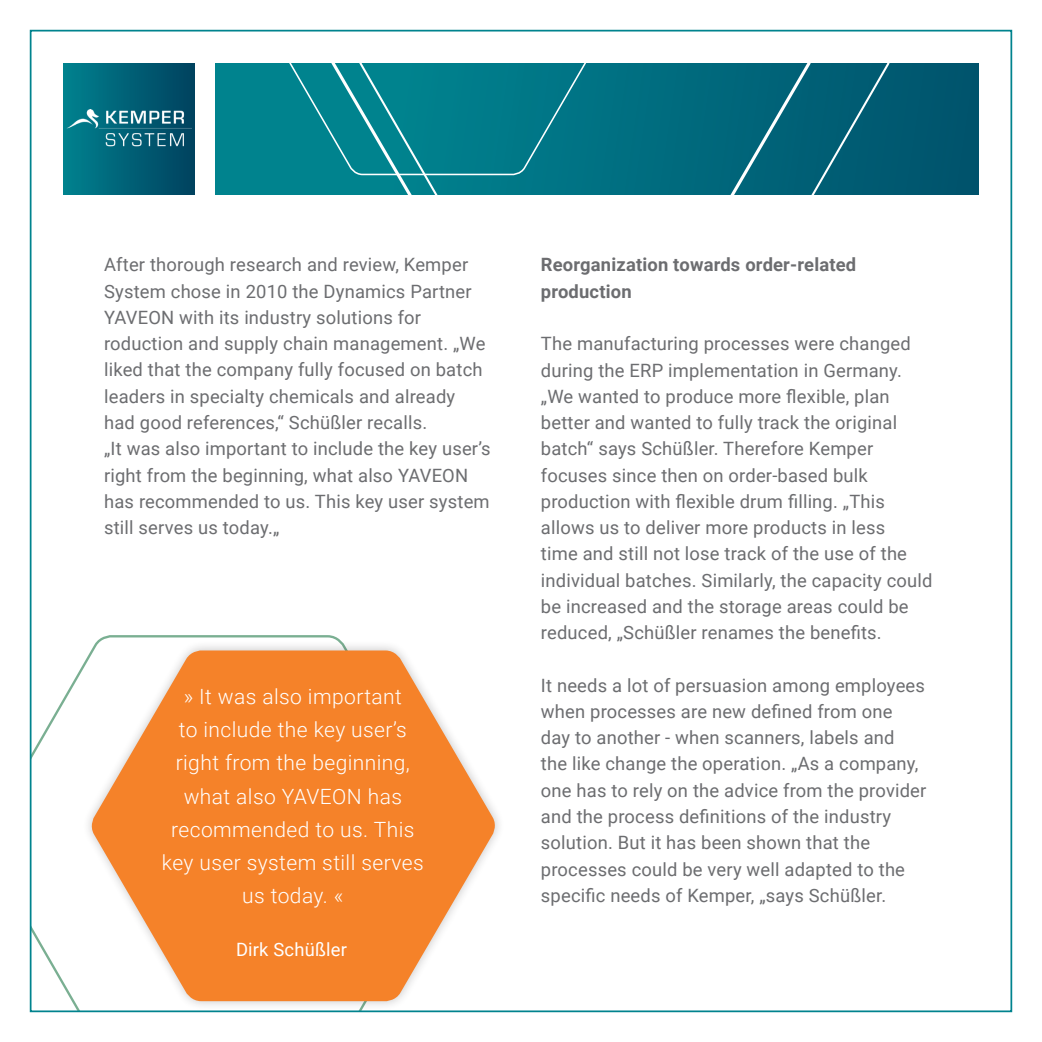
<style>
.page{position:relative;width:1042px;height:1042px;background:#fff}
.page>*{position:absolute;margin:0;border:0;box-sizing:border-box;transform-origin:0 0}
.t1{font:300 21px/33.2px "Roboto";letter-spacing:.02em;color:#fff;text-align:center}
.t2{font:18.38px/26.2px "Roboto";letter-spacing:.01em;color:#6c6d70}
.t3{font:700 18.38px/26.2px "Roboto";letter-spacing:.01em;color:#6c6d70}
.t4{font:18.38px "Roboto";letter-spacing:.01em;color:#fff}
</style>
<div class="page">
<svg style="left:215px;top:63px;width:764px;height:131px;background:#00697c"></svg>
<svg style="left:355px;top:29px;width:539px;height:166px"></svg>
<svg style="left:271px;top:29px;width:333px;height:147px"></svg>
<div style="left:63px;top:63px;width:132px;height:132px;background:linear-gradient(to right,#00828f,#00415f)"></div>
<svg style="left:33px;top:635px;width:307px;height:374px"></svg>
<div style="left:82px;top:640px;width:423px;height:371px;background:#231f20;opacity:.25"></div>
<svg style="left:89px;top:650px;width:409px;height:351px;fill:#f58229"></svg>
<img style="left:66px;top:110px;width:126px;height:38px">
<p class="t2" style="left:104px;top:251px;width:388px">After thorough research and review, Kemper System chose in 2010 the Dynamics Partner YAVEON with its industry solutions for roduction and supply chain management. „We liked that the company fully focused on batch leaders in specialty chemicals and already<br>had good references,“ Schüßler recalls.<br>„It was also important to include the key user’s right from the beginning, what also YAVEON has recommended to us. This key user system still serves us today.„</p>
<p class="t3" style="left:541px;top:251px;width:317px">Reorganization towards order-related production</p>
<p class="t2" style="left:541px;top:330px;width:393px">The manufacturing processes were changed during the ERP implementation in Germany. „We wanted to produce more flexible, plan better and wanted to fully track the original batch“ says Schüßler. Therefore Kemper focuses since then on order-based bulk production with flexible drum filling. „This allows us to deliver more products in less<br>time and still not lose track of the use of the individual batches. Similarly, the capacity could be increased and the storage areas could be reduced, „Schüßler renames the benefits.</p>
<p class="t2" style="left:541px;top:671px;width:387px">It needs a lot of persuasion among employees when processes are new defined from one day to another - when scanners, labels and<br>the like change the operation. „As a company, one has to rely on the advice from the provider and the process definitions of the industry solution. But it has been shown that the processes could be very well adapted to the specific needs of Kemper, „says Schüßler.</p>
<p class="t1" style="left:162px;top:679px;width:263px">» It was also important<br>to include the key user’s right from the beginning, what also YAVEON has recommended to us. This key user system still serves us today. «</p>
<p class="t4" style="left:236px;top:937px;width:112px">Dirk Schüßler</p>
</div>
